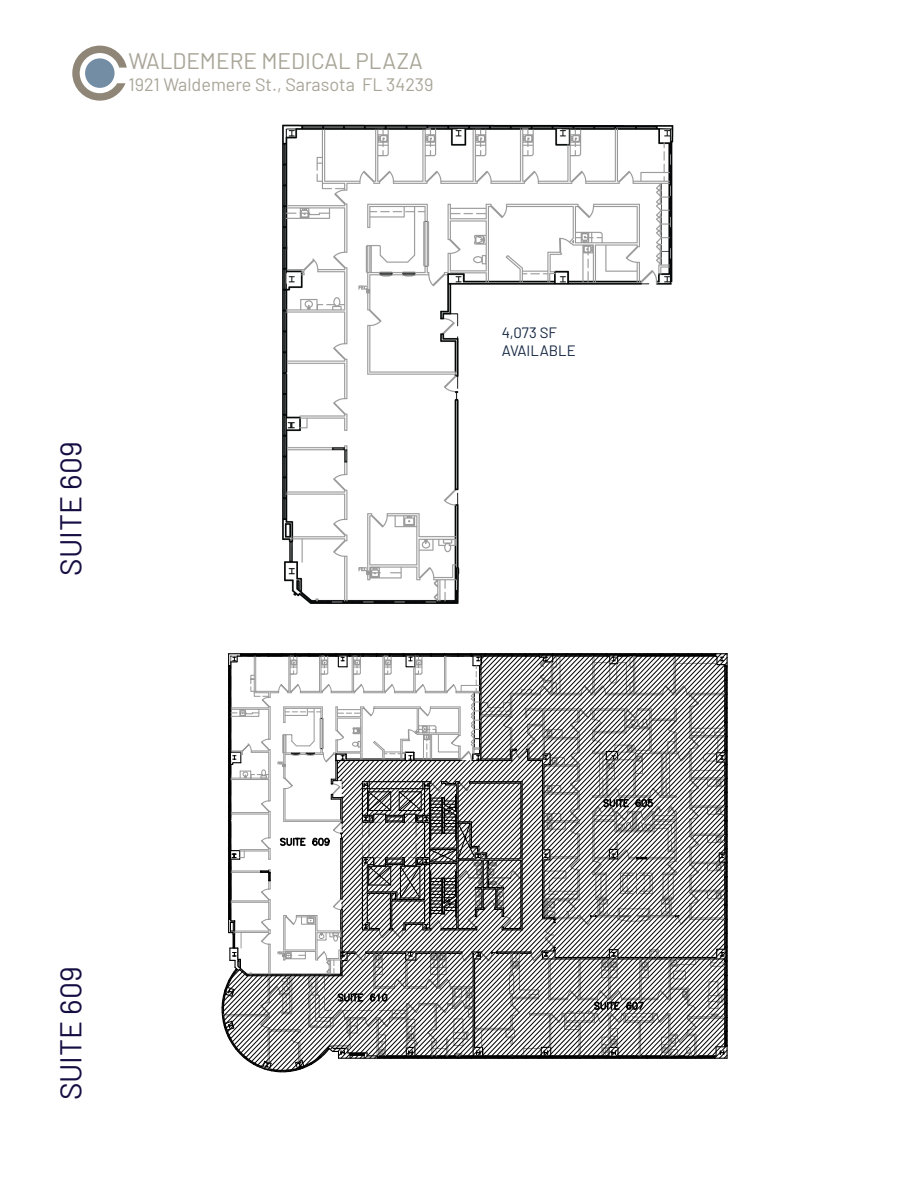
<style>
.page{position:relative;width:918px;height:1188px;background:#fff}
.page>*{position:absolute;margin:0;border:0;box-sizing:border-box;transform-origin:0 0}
.t1{font:30px "Barlow";color:#150e42}
.t2{font:22.5px "Barlow";color:#a9a598}
.t3{font:18px "Barlow";color:#a9a598}
.t4{font:15px "Barlow";color:#162843}
</style>
<div class="page">
<svg style="left:72px;top:45px;width:55px;height:56px"></svg>
<div style="left:85px;top:58px;width:30px;height:30px;background:#738da5;border-radius:50%"></div>
<img style="left:282px;top:124px;width:392px;height:480px">
<svg style="left:221px;top:653px;width:507px;height:420px"></svg>
<p class="t2" style="left:128px;top:45px;width:296px">WALDEMERE MEDICAL PLAZA</p>
<p class="t3" style="left:128px;top:71px;width:307px">1921 Waldemere St., Sarasota FL 34239</p>
<p class="t1" style="left:49px;top:576px;width:135px;rotate:-90deg">SUITE 609</p>
<p class="t4" style="left:502px;top:322px;width:57px">4,073 SF</p>
<p class="t4" style="left:502px;top:340px;width:76px">AVAILABLE</p>
<p class="t1" style="left:49px;top:1100px;width:135px;rotate:-90deg">SUITE 609</p>
</div>
